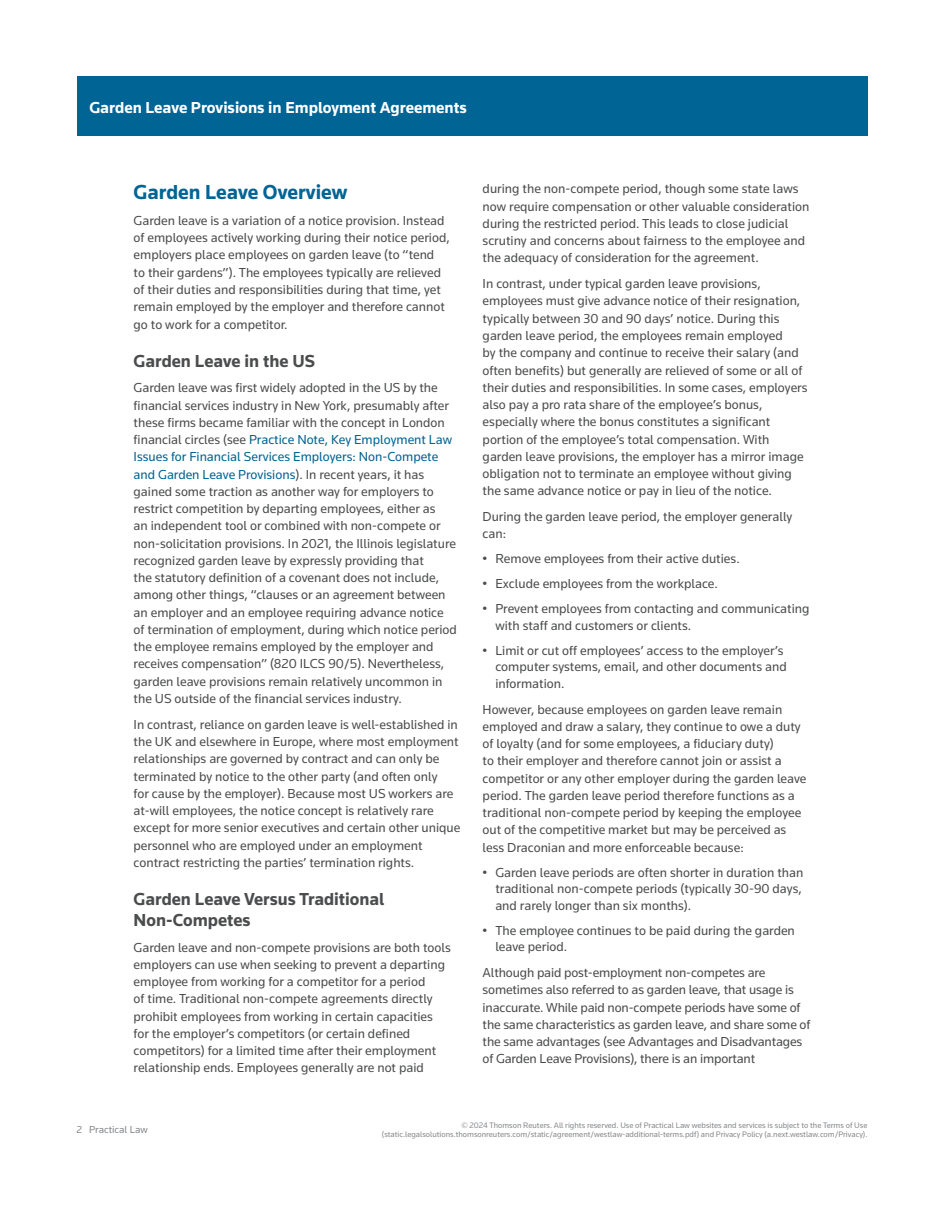
<style>
.page{position:relative;width:944px;height:1214px;background:#fff}
.page>*{position:absolute;margin:0;border:0;box-sizing:border-box;transform-origin:0 0}
.t1{font:700 21px "Knowledge";color:#006494}
.t2{font:700 18px/21px "Knowledge";color:#4b4c4d}
.t3{font:700 16.5px "Knowledge";color:#fff}
.t4{font:13.5px/17.2px "Knowledge";color:#4b4c4d}
.t5{font:10.5px "Knowledge";color:#86888b}
.t6{font:8.25px/9.8px "Knowledge";color:#86888b;text-align:right}
.s1{color:#006494}
</style>
<div class="page">
<div style="left:77px;top:77px;width:790px;height:59px;background:#006494"></div>
<p class="t3" style="left:89px;top:97px;width:379px">Garden Leave Provisions in Employment Agreements</p>
<h1 class="t1" style="left:134px;top:179px;width:215px">Garden Leave Overview</h1>
<p class="t4" style="left:134px;top:212px;width:318px">Garden leave is a variation of a notice provision. Instead of employees actively working during their notice period, employers place employees on garden leave (to “tend<br>to their gardens”). The employees typically are relieved of their duties and responsibilities during that time, yet remain employed by the employer and therefore cannot go to work for a competitor.</p>
<h2 class="t2" style="left:134px;top:350px;width:183px">Garden Leave in the US</h2>
<p class="t4" style="left:134px;top:379px;width:325px">Garden leave was first widely adopted in the US by the financial services industry in New York, presumably after these firms became familiar with the concept in London financial circles (see <span class="s1">Practice Note, Key Employment Law Issues for Financial Services Employers: Non-Compete and Garden Leave Provisions</span>). In recent years, it has gained some traction as another way for employers to restrict competition by departing employees, either as<br>an independent tool or combined with non-compete or non-solicitation provisions. In 2021, the Illinois legislature recognized garden leave by expressly providing that<br>the statutory definition of a covenant does not include, among other things, “clauses or an agreement between an employer and an employee requiring advance notice of termination of employment, during which notice period the employee remains employed by the employer and receives compensation” (820 ILCS 90/5). Nevertheless, garden leave provisions remain relatively uncommon in the US outside of the financial services industry.</p>
<p class="t4" style="left:134px;top:715px;width:328px">In contrast, reliance on garden leave is well-established in the UK and elsewhere in Europe, where most employment relationships are governed by contract and can only be terminated by notice to the other party (and often only<br>for cause by the employer). Because most US workers are at-will employees, the notice concept is relatively rare except for more senior executives and certain other unique personnel who are employed under an employment contract restricting the parties’ termination rights.</p>
<h2 class="t2" style="left:134px;top:888px;width:252px">Garden Leave Versus Traditional<br>Non-Competes</h2>
<p class="t4" style="left:134px;top:938px;width:319px">Garden leave and non-compete provisions are both tools employers can use when seeking to prevent a departing employee from working for a competitor for a period<br>of time. Traditional non-compete agreements directly prohibit employees from working in certain capacities for the employer’s competitors (or certain defined competitors) for a limited time after their employment relationship ends. Employees generally are not paid</p>
<p class="t4" style="left:482px;top:180px;width:328px">during the non-compete period, though some state laws now require compensation or other valuable consideration during the restricted period. This leads to close judicial scrutiny and concerns about fairness to the employee and the adequacy of consideration for the agreement.</p>
<p class="t4" style="left:482px;top:275px;width:326px">In contrast, under typical garden leave provisions, employees must give advance notice of their resignation, typically between 30 and 90 days’ notice. During this garden leave period, the employees remain employed<br>by the company and continue to receive their salary (and often benefits) but generally are relieved of some or all of their duties and responsibilities. In some cases, employers also pay a pro rata share of the employee’s bonus, especially where the bonus constitutes a significant portion of the employee’s total compensation. With garden leave provisions, the employer has a mirror image obligation not to terminate an employee without giving the same advance notice or pay in lieu of the notice.</p>
<p class="t4" style="left:482px;top:508px;width:311px">During the garden leave period, the employer generally can:</p>
<p class="t4" style="left:482px;top:550px;width:258px">• Remove employees from their active duties.</p>
<p class="t4" style="left:482px;top:575px;width:237px">• Exclude employees from the workplace.</p>
<p class="t4" style="left:495px;top:600px;width:315px;line-height:16.5px;text-indent:-13px">• Prevent employees from contacting and communicating with staff and customers or clients.</p>
<p class="t4" style="left:495px;top:642px;width:293px;line-height:16.5px;text-indent:-13px">• Limit or cut off employees’ access to the employer’s computer systems, email, and other documents and information.</p>
<p class="t4" style="left:482px;top:700px;width:325px">However, because employees on garden leave remain employed and draw a salary, they continue to owe a duty of loyalty (and for some employees, a fiduciary duty)<br>to their employer and therefore cannot join or assist a competitor or any other employer during the garden leave period. The garden leave period therefore functions as a traditional non-compete period by keeping the employee out of the competitive market but may be perceived as less Draconian and more enforceable because:</p>
<p class="t4" style="left:495px;top:863px;width:309px;line-height:16.5px;text-align:justify;text-indent:-13px">• Garden leave periods are often shorter in duration than traditional non-compete periods (typically 30-90 days, and rarely longer than six months).</p>
<p class="t4" style="left:495px;top:921px;width:301px;line-height:16.5px;text-indent:-13px">• The employee continues to be paid during the garden leave period.</p>
<p class="t4" style="left:482px;top:963px;width:329px">Although paid post-employment non-competes are sometimes also referred to as garden leave, that usage is inaccurate. While paid non-compete periods have some of the same characteristics as garden leave, and share some of the same advantages (see Advantages and Disadvantages of Garden Leave Provisions), there is an important</p>
<p class="t5" style="left:77px;top:1123px;width:73px">2 Practical Law</p>
<p class="t6" style="left:382px;top:1119px;width:487px">© 2024 Thomson Reuters. All rights reserved. Use of Practical Law websites and services is subject to the Terms of Use (static.legalsolutions.thomsonreuters.com/static/agreement/westlaw-additional-terms.pdf) and Privacy Policy (a.next.westlaw.com/Privacy).</p>
</div>
